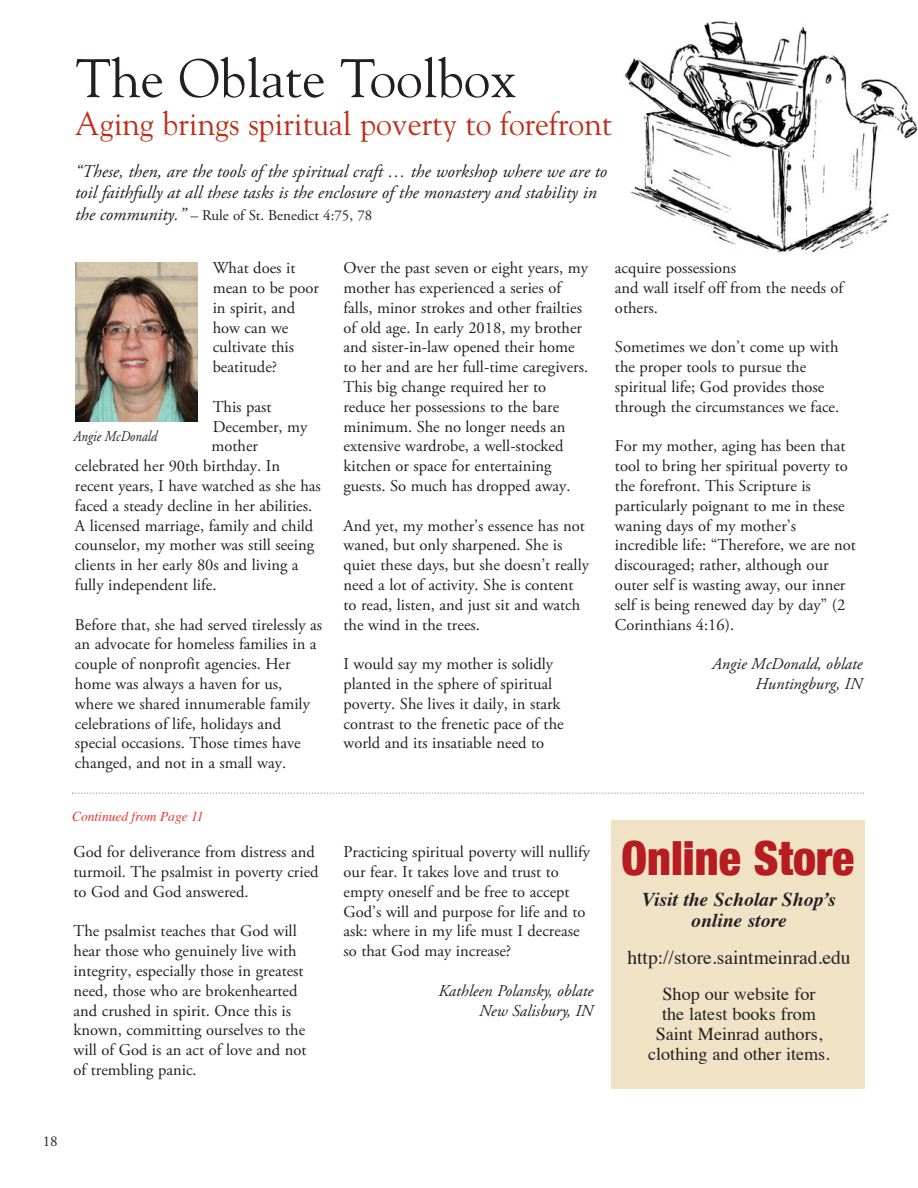
<style>
.page{position:relative;width:918px;height:1188px;background:#fff}
.page>*{position:absolute;margin:0;border:0;box-sizing:border-box;transform-origin:0 0}
.t1{font:54px "Goudy";color:#231f20}
.t2{font:900 condensed 47.1px "Helvetica Neue";color:#b61c20}
.t3{font:33px "Goudy";color:#c02d19;scale:.96 1}
.t4{font:italic 700 19.5px/20.9px "Times";color:#231f20;text-align:center}
.t5{font:19.5px "Times";color:#231f20}
.t6{font:18.15px/20.1px "Times";color:#231f20;text-align:center}
.t7{font:italic 18px/21.6px "Adobe Garamond Pro";color:#231f20}
.t8{font:16.5px/19.8px "Adobe Garamond Pro";color:#231f20}
.t9{font:italic 16.5px/19.8px "Adobe Garamond";color:#231f20;text-align:right}
.t10{font:italic 16.5px/19.8px "Adobe Garamond Pro";color:#231f20;text-align:right}
.t11{font:15px "Adobe Garamond";color:#231f20}
.t12{font:italic 15px "Adobe Garamond";color:#231f20;scale:.87 1}
.t13{font:italic 13.5px "Times";color:#eb342d}
.s1{font-family:"Adobe Garamond Pro";font-style:italic;font-size:18px}
.s2{font-family:"Adobe Garamond Pro";font-style:italic}
</style>
<div class="page">
<img style="left:624px;top:21px;width:294px;height:232px">
<img style="left:75px;top:263px;width:123px;height:159px">
<svg style="left:72px;top:792px;width:792px;height:2px"></svg>
<div style="left:611px;top:820px;width:254px;height:269px;background:#efe2c5"></div>
<h1 class="t1" style="left:76px;top:45px;width:442px">The Oblate Toolbox</h1>
<h3 class="t3" style="left:75px;top:104px;width:561px">Aging brings spiritual poverty to forefront</h3>
<p class="t7" style="left:75px;top:161px;width:534px">“These, then, are the tools of the spiritual craft … the workshop where we are to toil faithfully at all these tasks is the enclosure of the monastery and stability in</p>
<p class="t11" style="left:75px;top:207px;width:299px"><span class="s1">the community.”</span> <span class="s2">–</span> Rule of St. Benedict 4:75, 78</p>
<p class="t8" style="left:213px;top:259px;width:108px">What does it mean to be poor in spirit, and how can we cultivate this beatitude?</p>
<p class="t8" style="left:213px;top:397px;width:60px">This past</p>
<p class="t8" style="left:213px;top:417px;width:96px">December, my</p>
<p class="t8" style="left:211px;top:437px;width:48px">mother</p>
<p class="t8" style="left:75px;top:457px;width:207px">celebrated her 90th birthday. In</p>
<p class="t8" style="left:75px;top:476px;width:247px">recent years, I have watched as she has</p>
<p class="t8" style="left:75px;top:496px;width:239px">faced a steady decline in her abilities.</p>
<p class="t8" style="left:75px;top:516px;width:240px">A licensed marriage, family and child</p>
<p class="t8" style="left:75px;top:536px;width:241px">counselor, my mother was still seeing</p>
<p class="t8" style="left:75px;top:556px;width:225px">clients in her early 80s and living a</p>
<p class="t8" style="left:75px;top:575px;width:143px">fully independent life.</p>
<p class="t8" style="left:75px;top:615px;width:249px">Before that, she had served tirelessly as an advocate for homeless families in a couple of nonprofit agencies. Her home was always a haven for us, where we shared innumerable family celebrations of life, holidays and special occasions. Those times have changed, and not in a small way.</p>
<p class="t12" style="left:73px;top:428px;width:97px">Angie McDonald</p>
<p class="t13" style="left:72px;top:805px;width:133px">Continued from Page 11</p>
<p class="t8" style="left:74px;top:843px;width:247px">God for deliverance from distress and turmoil. The psalmist in poverty cried to God and God answered.</p>
<p class="t8" style="left:74px;top:922px;width:234px">The psalmist teaches that God will hear those who genuinely live with integrity, especially those in greatest need, those who are brokenhearted and crushed in spirit. Once this is known, committing ourselves to the will of God is an act of love and not of trembling panic.</p>
<p class="t8" style="left:343px;top:259px;width:246px">Over the past seven or eight years, my mother has experienced a series of falls, minor strokes and other frailties of old age. In early 2018, my brother and sister-in-law opened their home to her and are her full-time caregivers.<br>This big change required her to reduce her possessions to the bare minimum. She no longer needs an extensive wardrobe, a well-stocked kitchen or space for entertaining guests. So much has dropped away.</p>
<p class="t8" style="left:343px;top:516px;width:247px">And yet, my mother’s essence has not waned, but only sharpened. She is quiet these days, but she doesn’t really need a lot of activity. She is content to read, listen, and just sit and watch the wind in the trees.</p>
<p class="t8" style="left:343px;top:655px;width:222px">I would say my mother is solidly planted in the sphere of spiritual poverty. She lives it daily, in stark contrast to the frenetic pace of the world and its insatiable need to</p>
<p class="t8" style="left:615px;top:259px;width:230px">acquire possessions<br>and wall itself off from the needs of others.</p>
<p class="t8" style="left:615px;top:338px;width:226px">Sometimes we don’t come up with the proper tools to pursue the spiritual life; God provides those through the circumstances we face.</p>
<p class="t8" style="left:615px;top:437px;width:242px">For my mother, aging has been that tool to bring her spiritual poverty to the forefront. This Scripture is particularly poignant to me in these waning days of my mother’s incredible life: “Therefore, we are not discouraged; rather, although our outer self is wasting away, our inner self is being renewed day by day” (2<br>Corinthians 4:16).</p>
<p class="t10" style="left:712px;top:654px;width:152px">Angie McDonald, oblate<br>Huntingburg, IN</p>
<p class="t8" style="left:344px;top:843px;width:248px">Practicing spiritual poverty will nullify our fear. It takes love and trust to empty oneself and be free to accept God’s will and purpose for life and to ask: where in my life must I decrease so that God may increase?</p>
<p class="t9" style="left:438px;top:981px;width:156px">Kathleen Polansky, oblate<br>New Salisbury, IN</p>
<h2 class="t2" style="left:622px;top:819px;width:234px">Online Store</h2>
<p class="t4" style="left:642px;top:888px;width:195px">Visit the Scholar Shop’s online store</p>
<p class="t5" style="left:627px;top:939px;width:225px">http://store.saintmeinrad.edu</p>
<p class="t6" style="left:648px;top:982px;width:183px">Shop our website for<br>the latest books from<br>Saint Meinrad authors, clothing and other items.</p>
<p class="t11" style="left:43px;top:1134px;width:16px">18</p>
</div>
